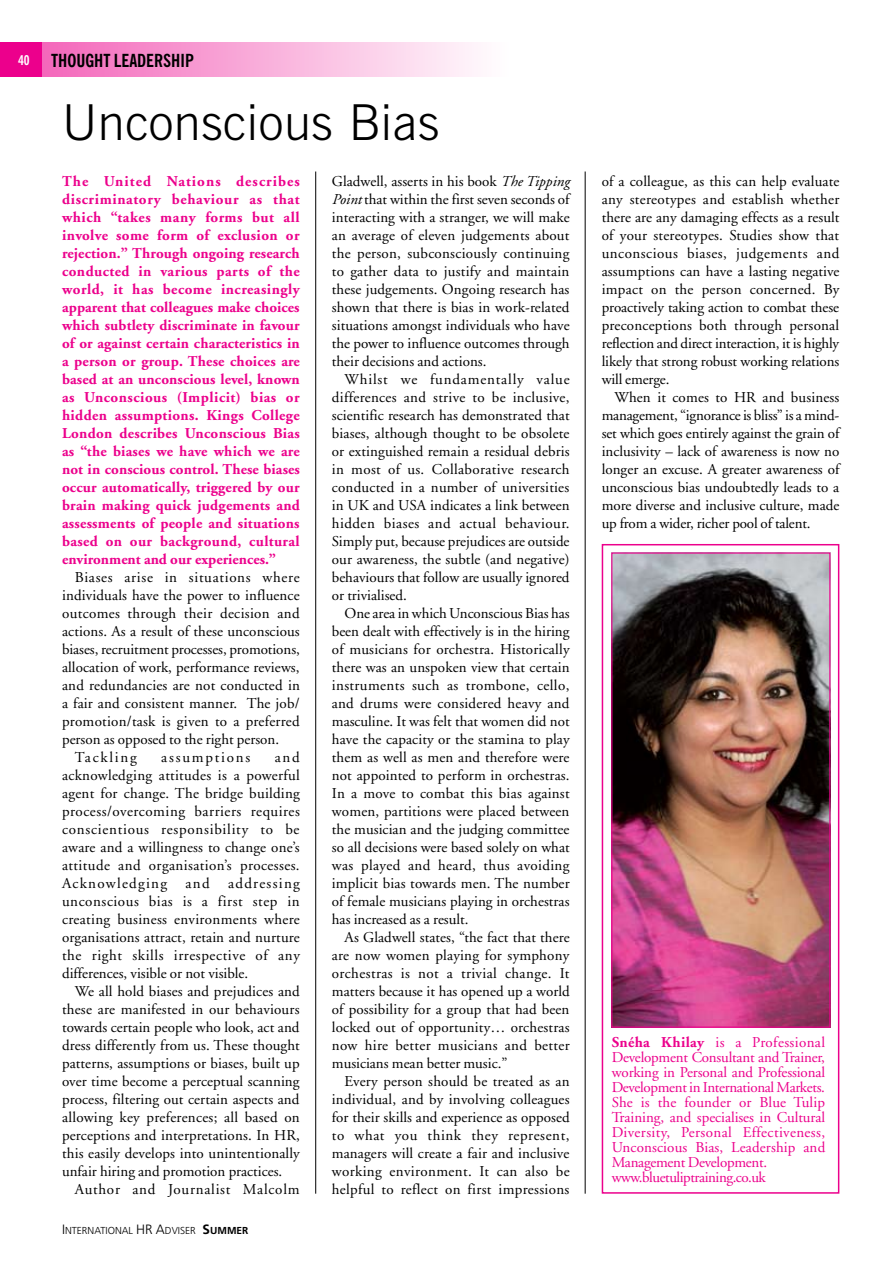
<style>
.page{position:relative;width:893px;height:1263px;background:#fff}
.page>*{position:absolute;margin:0;border:0;box-sizing:border-box;transform-origin:0 0}
.t1{font:300 49.5px "News Gothic BT";letter-spacing:.01em;color:#000}
.t2{font:700 condensed 18px "News Gothic BT";color:#000}
.t3{font:15px/18px "Adobe Garamond";letter-spacing:.005em;color:#000;text-align:justify}
.t4{font:700 15px/18px "Adobe Garamond";color:#ec008c;text-align:justify}
.t5{font:15px/15px "Adobe Garamond";letter-spacing:-.01em;color:#ec008c}
.t6{font:15px "Adobe Garamond";letter-spacing:.025em;color:#000}
.t7{font:15px "Adobe Garamond";letter-spacing:.045em;color:#000}
.t8{font:15px "Adobe Garamond";letter-spacing:.05em;color:#000}
.t9{font:15px "Adobe Garamond";letter-spacing:.12em;color:#000}
.t10{font:300 10.2px "Frutiger";color:#000}
.s1{font-size:13.5px;color:#fff}
.s2{font-size:13.5px}
.s3{font-weight:700;font-size:13.5px}
.s4{font-weight:700}
.s5{font-style:italic}
</style>
<div class="page">
<div style="left:0;top:43px;width:43px;height:34px;background:#ec008c"></div>
<div style="left:43px;top:43px;width:467px;height:34px;background:linear-gradient(to right,#f467ba,#fff)"></div>
<hr style="left:585px;top:171px;width:1px;height:1023px;background:#000">
<hr style="left:315px;top:171px;width:1px;height:1023px;background:#000">
<div style="left:602px;top:544px;width:237px;height:650px;border:2px solid #ec008c"></div>
<img style="left:613px;top:554px;width:215px;height:472px">
<div style="left:611px;top:552px;width:219px;height:476px;border:1px solid #ec008c"></div>
<p class="t2" style="left:18px;top:49px;width:177px"><span class="s1">40</span> THOUGHT LEADERSHIP</p>
<h1 class="t1" style="left:62px;top:92px;width:379px">Unconscious Bias</h1>
<p class="t4" style="left:62px;top:172px;width:239px">The United Nations describes discriminatory behaviour as that which “takes many forms but all involve some form of exclusion or rejection.” Through ongoing research conducted in various parts of the world, it has become increasingly apparent that colleagues make choices which subtlety discriminate in favour of or against certain characteristics in a person or group. These choices are based at an unconscious level, known as Unconscious (Implicit) bias or hidden assumptions. Kings College London describes Unconscious Bias as “the biases we have which we are not in conscious control. These biases occur automatically, triggered by our brain making quick judgements and assessments of people and situations based on our background, cultural environment and our experiences.”</p>
<p class="t7" style="left:75px;top:569px;width:226px">Biases arise in situations where</p>
<p class="t3" style="left:62px;top:586px;width:239px">individuals have the power to influence</p>
<p class="t6" style="left:62px;top:605px;width:239px">outcomes through their decision and</p>
<p class="t3" style="left:62px;top:622px;width:239px">actions. As a result of these unconscious</p>
<p class="t3" style="left:62px;top:640px;width:239px">biases, recruitment processes, promotions,</p>
<p class="t3" style="left:62px;top:658px;width:239px">allocation of work, performance reviews,</p>
<p class="t3" style="left:62px;top:676px;width:239px">and redundancies are not conducted in</p>
<p class="t3" style="left:62px;top:694px;width:239px">a fair and consistent manner. The job/</p>
<p class="t3" style="left:62px;top:712px;width:239px">promotion/task is given to a preferred</p>
<p class="t3" style="left:62px;top:730px;width:219px">person as opposed to the right person.</p>
<p class="t9" style="left:75px;top:749px;width:64px">Tackling</p>
<p class="t9" style="left:161px;top:749px;width:91px">assumptions</p>
<p class="t3" style="left:62px;top:748px;width:239px;text-indent:213px">and acknowledging attitudes is a powerful agent for change. The bridge building process/overcoming barriers requires conscientious responsibility to be aware and a willingness to change one’s attitude and organisation’s processes.<br>Acknowledging and addressing unconscious bias is a first step in creating business environments where organisations attract, retain and nurture the right skills irrespective of any differences, visible or not visible.</p>
<p class="t3" style="left:62px;top:982px;width:239px;text-indent:13px">We all hold biases and prejudices and these are manifested in our behaviours towards certain people who look, act and dress differently from us. These thought patterns, assumptions or biases, built up over time become a perceptual scanning process, filtering out certain aspects and allowing key preferences; all based on perceptions and interpretations. In HR, this easily develops into unintentionally unfair hiring and promotion practices.</p>
<p class="t8" style="left:75px;top:1181px;width:226px">Author and Journalist Malcolm</p>
<p class="t10" style="left:62px;top:1224px;width:188px"><span class="s2">I</span>NTERNATIONAL <span class="s2">HR A</span>DVISER <span class="s3">S</span><span class="s4">UMMER</span></p>
<p class="t3" style="left:332px;top:172px;width:239px">Gladwell, asserts in his book <span class="s5">The Tipping Point</span> that within the first seven seconds of interacting with a stranger, we will make an average of eleven judgements about the person, subconsciously continuing to gather data to justify and maintain these judgements. Ongoing research has shown that there is bias in work-related situations amongst individuals who have the power to influence outcomes through their decisions and actions.</p>
<p class="t3" style="left:332px;top:370px;width:239px;text-indent:13px">Whilst we fundamentally value differences and strive to be inclusive, scientific research has demonstrated that biases, although thought to be obsolete or extinguished remain a residual debris in most of us. Collaborative research conducted in a number of universities in UK and USA indicates a link between hidden biases and actual behaviour.<br>Simply put, because prejudices are outside our awareness, the subtle (and negative) behaviours that follow are usually ignored or trivialised.</p>
<p class="t3" style="left:332px;top:604px;width:239px;text-indent:13px">One area in which Unconscious Bias has been dealt with effectively is in the hiring of musicians for orchestra. Historically there was an unspoken view that certain instruments such as trombone, cello, and drums were considered heavy and masculine. It was felt that women did not have the capacity or the stamina to play them as well as men and therefore were not appointed to perform in orchestras.<br>In a move to combat this bias against women, partitions were placed between the musician and the judging committee so all decisions were based solely on what was played and heard, thus avoiding implicit bias towards men. The number of female musicians playing in orchestras has increased as a result.</p>
<p class="t3" style="left:332px;top:928px;width:239px;text-indent:13px">As Gladwell states, “the fact that there are now women playing for symphony orchestras is not a trivial change. It matters because it has opened up a world of possibility for a group that had been locked out of opportunity… orchestras now hire better musicians and better musicians mean better music.”</p>
<p class="t3" style="left:332px;top:1072px;width:239px;text-indent:13px">Every person should be treated as an individual, and by involving colleagues for their skills and experience as opposed to what you think they represent, managers will create a fair and inclusive working environment. It can also be helpful to reflect on first impressions</p>
<p class="t3" style="left:602px;top:172px;width:239px">of a colleague, as this can help evaluate any stereotypes and establish whether there are any damaging effects as a result of your stereotypes. Studies show that unconscious biases, judgements and assumptions can have a lasting negative impact on the person concerned. By proactively taking action to combat these preconceptions both through personal reflection and direct interaction, it is highly likely that strong robust working relations will emerge.</p>
<p class="t3" style="left:602px;top:388px;width:239px;text-indent:13px">When it comes to HR and business management, “ignorance is bliss” is a mind&shy;set which goes entirely against the grain of inclusivity – lack of awareness is now no longer an excuse. A greater awareness of unconscious bias undoubtedly leads to a more diverse and inclusive culture, made up from a wider, richer pool of talent.</p>
<p class="t5" style="left:612px;top:1035px;width:215px"><span class="s4">Snéha Khilay</span> is a Professional Development Consultant and Trainer, working in Personal and Professional Development in International Markets.<br>She is the founder or Blue Tulip Training, and specialises in Cultural Diversity, Personal Effectiveness, Unconscious Bias, Leadership and Management Development. www.bluetuliptraining.co.uk</p>
</div>
